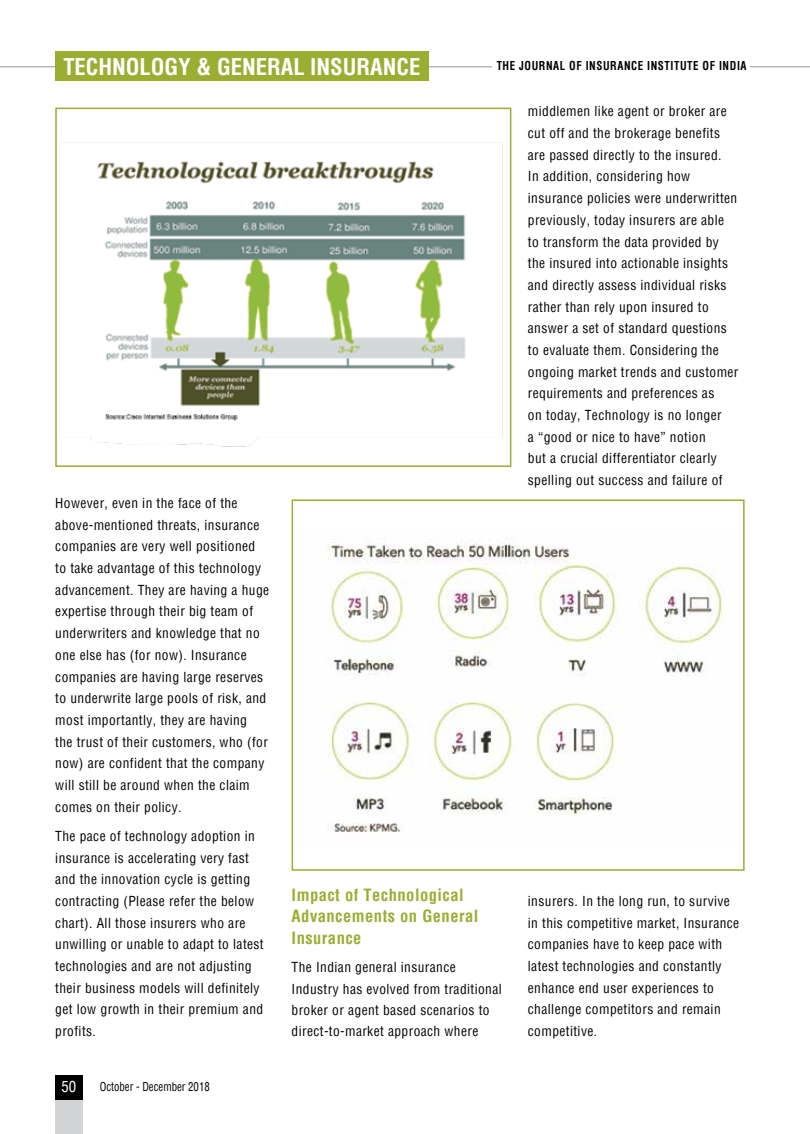
<style>
.page{position:relative;width:810px;height:1134px;background:#fff}
.page>*{position:absolute;margin:0;border:0;box-sizing:border-box;transform-origin:0 0}
.t1{font:700 condensed 22.5px "Helvetica";color:#fff}
.t2{font:700 condensed 16.5px/21.3px "Helvetica";letter-spacing:.03em;color:#9bae32}
.t3{font:condensed 15px "Helvetica";color:#fff}
.t4{font:condensed 13.5px/21.8px "Helvetica";letter-spacing:.03em;color:#000}
.t5{font:700 condensed 12px "Helvetica";letter-spacing:.055em;color:#000;scale:.9 1}
.t6{font:condensed 12px "Helvetica";color:#000;scale:.9 1}
</style>
<div class="page">
<hr style="left:0;top:66px;width:810px;height:1px;background:#939598">
<div style="left:492px;top:57px;width:258px;height:18px;background:#fff"></div>
<div style="left:55px;top:52px;width:373px;height:29px;background:#9bae32"></div>
<div style="left:55px;top:1075px;width:27px;height:25px;background:#000"></div>
<div style="left:55px;top:1101px;width:27px;height:33px;background:#d1d3d4"></div>
<img style="left:61px;top:142px;width:442px;height:305px">
<div style="left:55px;top:108px;width:456px;height:359px;border:2px solid #9bae32"></div>
<img style="left:326px;top:538px;width:397px;height:294px">
<div style="left:292px;top:500px;width:453px;height:371px;border:2px solid #9bae32"></div>
<h1 class="t1" style="left:63px;top:52px;width:358px">TECHNOLOGY &amp; GENERAL INSURANCE</h1>
<p class="t5" style="left:497px;top:58px;width:279px">THE JOURNAL OF INSURANCE INSTITUTE OF INDIA</p>
<p class="t4" style="left:55px;top:492px;width:215px">However, even in the face of the above-mentioned threats, insurance companies are very well positioned to take advantage of this technology advancement. They are having a huge expertise through their big team of underwriters and knowledge that no one else has (for now). Insurance companies are having large reserves to underwrite large pools of risk, and most importantly, they are having<br>the trust of their customers, who (for now) are confident that the company will still be around when the claim comes on their policy.</p>
<p class="t4" style="left:55px;top:825px;width:210px">The pace of technology adoption in insurance is accelerating very fast and the innovation cycle is getting contracting (Please refer the below chart). All those insurers who are unwilling or unable to adapt to latest technologies and are not adjusting their business models will definitely get low growth in their premium and profits.</p>
<p class="t3" style="left:61px;top:1077px;width:16px">50</p>
<p class="t6" style="left:100px;top:1079px;width:124px">October - December 2018</p>
<p class="t2" style="left:292px;top:884px;width:188px">Impact of Technological<br>Advancements on General<br>Insurance</p>
<p class="t4" style="left:292px;top:957px;width:212px;line-height:21.3px">The Indian general insurance Industry has evolved from traditional broker or agent based scenarios to direct-to-market approach where</p>
<p class="t4" style="left:528px;top:100px;width:212px">middlemen like agent or broker are cut off and the brokerage benefits are passed directly to the insured.<br>In addition, considering how insurance policies were underwritten previously, today insurers are able to transform the data provided by the insured into actionable insights and directly assess individual risks rather than rely upon insured to answer a set of standard questions to evaluate them. Considering the ongoing market trends and customer requirements and preferences as<br>on today, Technology is no longer<br>a “good or nice to have” notion<br>but a crucial differentiator clearly spelling out success and failure of</p>
<p class="t4" style="left:528px;top:890px;width:213px">insurers. In the long run, to survive in this competitive market, Insurance companies have to keep pace with latest technologies and constantly enhance end user experiences to challenge competitors and remain competitive.</p>
</div>
